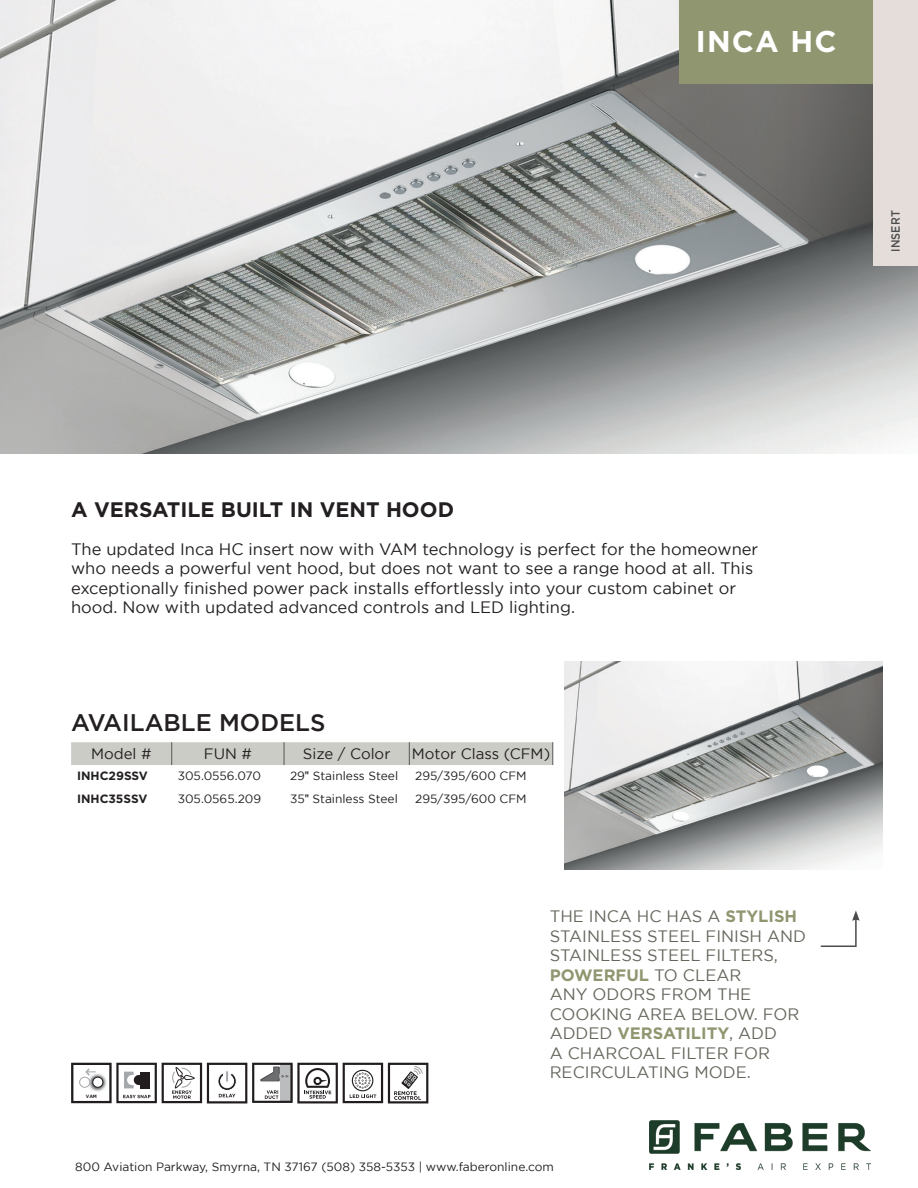
<style>
.page{position:relative;width:918px;height:1188px;background:#fff}
.page>*{position:absolute;margin:0;border:0;box-sizing:border-box;transform-origin:0 0}
.t1{font:700 30px "Gotham";letter-spacing:.04em;color:#fff}
.t2{font:500 24px "Gotham";color:#231f20}
.t3{font:700 21px "Gotham";color:#231f20}
.t4{font:16.5px/19.5px "Gotham";color:#231f20}
.t5{font:16.5px/19.5px "Gotham";color:#67665d}
.t6{font:15px "Gotham";color:#231f20}
.t7{font:12px "Gotham";color:#231f20}
.t8{font:700 12px "Gotham";color:#231f20}
.t9{font:500 12px "Gotham";letter-spacing:.01em;color:#4b4c4d;scale:.9 1}
.t10{font:700 4.65px "Gotham";color:#211d1e}
.s1{font-family:"Arial"}
.s2{font-weight:700;color:#8f9670}
</style>
<div class="page">
<img style="left:0;top:0;width:918px;height:454px">
<img style="left:565px;top:662px;width:317px;height:207px">
<img style="left:650px;top:1121px;width:220px;height:49px">
<div style="left:679px;top:0;width:195px;height:83px;background:#8f9670"></div>
<div style="left:874px;top:0;width:44px;height:266px;background:#e4ddd9"></div>
<hr style="left:821px;top:946px;width:35px;height:1px;background:#4b4c4d">
<hr style="left:855px;top:919px;width:2px;height:28px;background:#4b4c4d">
<svg style="left:852px;top:910px;width:8px;height:11px"></svg>
<div style="left:71px;top:742px;width:483px;height:23px;background:#ccccc7"></div>
<svg style="left:71px;top:1063px;width:357px;height:40px"></svg>
<div style="left:93px;top:1077px;width:10px;height:10px;background:#fff;border-radius:50%"></div>
<div style="left:92px;top:1077px;width:11px;height:11px;border:1px solid #211d1e;border-radius:50%"></div>
<div style="left:80px;top:1077px;width:10px;height:10px;background:#fff;border-radius:50%"></div>
<div style="left:79px;top:1077px;width:11px;height:11px;border:1px solid #a5a8ab;border-radius:50%"></div>
<p class="t1" style="left:696px;top:24px;width:142px">INCA HC</p>
<p class="t9" style="left:889px;top:252px;width:48px;rotate:-90deg">INSERT</p>
<p class="t3" style="left:71px;top:498px;width:384px">A VERSATILE BUILT IN VENT HOOD</p>
<p class="t4" style="left:71px;top:539px;width:689px">The updated Inca HC insert now with VAM technology is perfect for the homeowner who needs a powerful vent hood, but does not want to see a range hood at all. This exceptionally finished power pack installs effortlessly into your custom cabinet or hood. Now with updated advanced controls and LED lighting.</p>
<p class="t2" style="left:71px;top:709px;width:256px">AVAILABLE MODELS</p>
<p class="t6" style="left:91px;top:746px;width:62px">Model #</p>
<p class="t6" style="left:204px;top:746px;width:50px">FUN #</p>
<p class="t6" style="left:303px;top:746px;width:89px">Size / Color</p>
<p class="t6" style="left:412px;top:746px;width:140px">Motor Class (CFM)</p>
<p class="t8" style="left:77px;top:769px;width:72px">INHC29SSV</p>
<p class="t7" style="left:178px;top:769px;width:85px">305.0556.070</p>
<p class="t7" style="left:290px;top:769px;width:110px">29<span class="s1">ʺ</span> Stainless Steel</p>
<p class="t7" style="left:415px;top:769px;width:113px">295/395/600 CFM</p>
<p class="t8" style="left:77px;top:791px;width:72px">INHC35SSV</p>
<p class="t7" style="left:178px;top:792px;width:85px">305.0565.209</p>
<p class="t7" style="left:290px;top:792px;width:109px">35<span class="s1">ʺ</span> Stainless Steel</p>
<p class="t7" style="left:415px;top:792px;width:113px">295/395/600 CFM</p>
<p class="t10" style="left:86px;top:1093px;width:12px">VAM</p>
<p class="t5" style="left:550px;top:907px;width:258px">THE INCA HC HAS A <span class="s2">STYLISH<br></span>STAINLESS STEEL FINISH AND<br>STAINLESS STEEL FILTERS,<br><span class="s2">POWERFUL</span> TO CLEAR<br>ANY ODORS FROM THE<br>COOKING AREA BELOW. FOR<br>ADDED <span class="s2">VERSATILITY</span>, ADD<br>A CHARCOAL FILTER FOR<br>RECIRCULATING MODE.</p>
<p class="t7" style="left:75px;top:1160px;width:480px">800 Aviation Parkway, Smyrna, TN 37167 (508) 358-5353 | www.faberonline.com</p>
</div>
